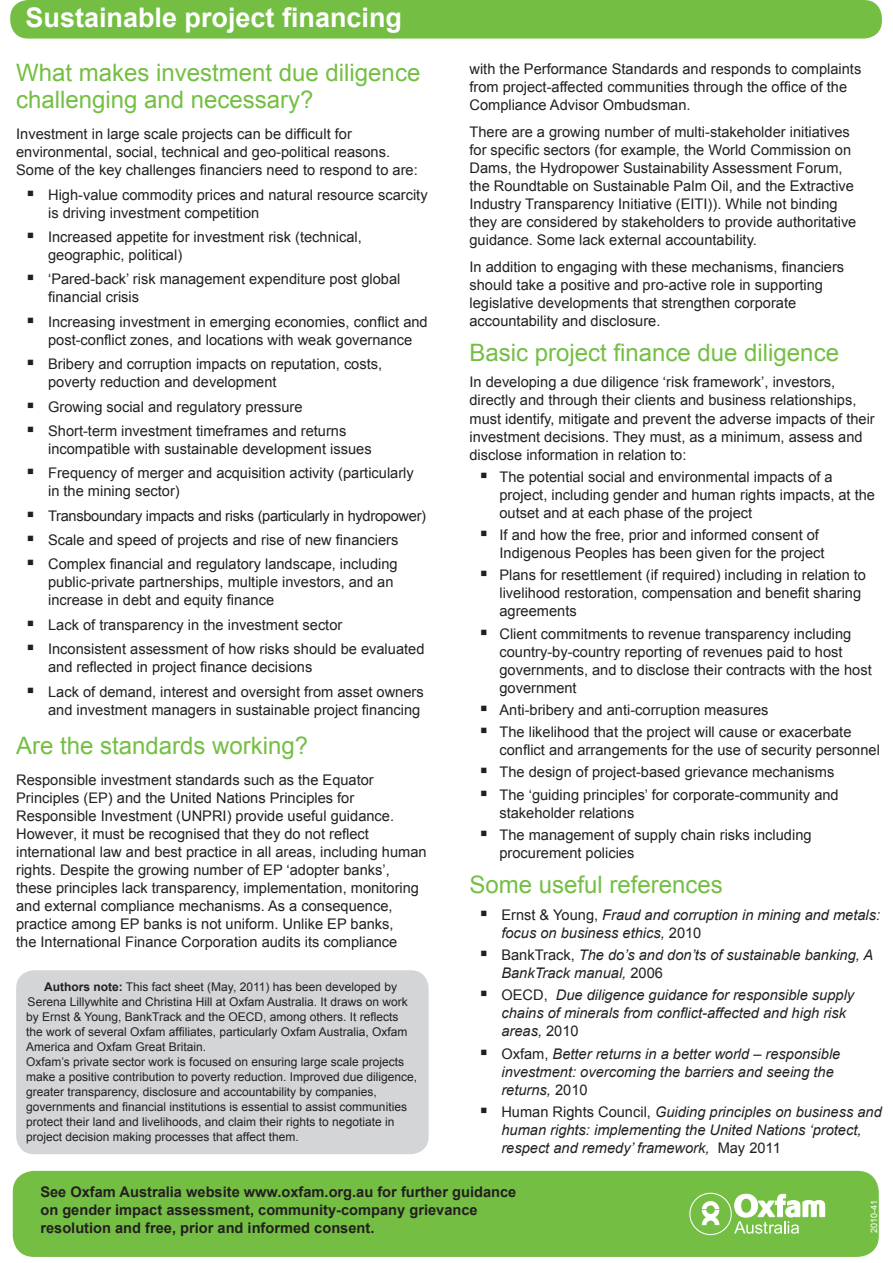
<style>
.page{position:relative;width:893px;height:1263px;background:#fff}
.page>*{position:absolute;margin:0;border:0;box-sizing:border-box;transform-origin:0 0}
.t1{font:700 27px "Arial";color:#fff}
.t2{font:24px/27px "Arial";color:#74bf43}
.t3{font:14.7px/18px "Arial";color:#231f20}
.t4{font:italic 14.7px/18px "Arial";color:#231f20}
.t5{font:700 14.7px/18px "Arial";color:#231f20}
.t6{font:14.7px "Arial";letter-spacing:-.02em;color:#231f20}
.t7{font:12px/15px "Arial";color:#231f20}
.t8{font:9px "Arial";color:#fff}
.s1{font-style:normal}
.s2{font-weight:700}
</style>
<div class="page">
<div style="left:10px;top:0;width:872px;height:39px;background:#74bf43;border-radius:18px"></div>
<div style="left:13px;top:1171px;width:866px;height:86px;background:#74bf43;border-radius:21px"></div>
<svg style="left:689px;top:1193px;width:136px;height:42px"></svg>
<div style="left:16px;top:970px;width:413px;height:184px;background:#d3d5d7;border-radius:18px"></div>
<h1 class="t1" style="left:26px;top:0;width:378px">Sustainable project financing</h1>
<p class="t3" style="left:469px;top:60px;width:393px">with the Performance Standards and responds to complaints from project-affected communities through the office of the<br>Compliance Advisor Ombudsman.</p>
<p class="t3" style="left:469px;top:123px;width:388px">There are a growing number of multi-stakeholder initiatives for specific sectors (for example, the World Commission on Dams, the Hydropower Sustainability Assessment Forum, the Roundtable on Sustainable Palm Oil, and the Extractive Industry Transparency Initiative (EITI)). While not binding they are considered by stakeholders to provide authoritative guidance. Some lack external accountability.</p>
<p class="t3" style="left:469px;top:257px;width:376px">In addition to engaging with these mechanisms, financiers should take a positive and pro-active role in supporting legislative developments that strengthen corporate accountability and disclosure.</p>
<h2 class="t2" style="left:469px;top:339px;width:371px">Basic project finance due diligence</h2>
<p class="t3" style="left:469px;top:373px;width:407px">In developing a due diligence ‘risk framework’, investors, directly and through their clients and business relationships, must identify, mitigate and prevent the adverse impacts of their investment decisions. They must, as a minimum, assess and disclose information in relation to:</p>
<p class="t3" style="left:499px;top:468px;width:377px;text-indent:-20px">▪ The potential social and environmental impacts of a project, including gender and human rights impacts, at the outset and at each phase of the project</p>
<p class="t3" style="left:499px;top:526px;width:327px;text-indent:-20px">▪ If and how the free, prior and informed consent of<br>Indigenous Peoples has been given for the project</p>
<p class="t3" style="left:499px;top:566px;width:368px;text-indent:-20px">▪ Plans for resettlement (if required) including in relation to livelihood restoration, compensation and benefit sharing agreements</p>
<p class="t3" style="left:499px;top:624px;width:374px;text-indent:-20px">▪ Client commitments to revenue transparency including country-by-country reporting of revenues paid to host governments, and to disclose their contracts with the host government</p>
<p class="t3" style="left:480px;top:701px;width:290px">▪ Anti-bribery and anti-corruption measures</p>
<p class="t3" style="left:499px;top:723px;width:382px;text-indent:-20px">▪ The likelihood that the project will cause or exacerbate conflict and arrangements for the use of security personnel</p>
<p class="t3" style="left:480px;top:763px;width:356px">▪ The design of project-based grievance mechanisms</p>
<p class="t3" style="left:499px;top:785px;width:341px;text-indent:-20px">▪ The ‘guiding principles’ for corporate-community and stakeholder relations</p>
<p class="t3" style="left:499px;top:826px;width:314px;text-indent:-20px">▪ The management of supply chain risks including procurement policies</p>
<h2 class="t2" style="left:469px;top:872px;width:255px">Some useful references</h2>
<p class="t4" style="left:501px;top:906px;width:380px;text-indent:-21px">▪ <span class="s1">Ernst &amp; Young,</span> Fraud and corruption in mining and metals: focus on business ethics, <span class="s1">2010</span></p>
<p class="t4" style="left:501px;top:946px;width:373px;text-indent:-21px">▪ <span class="s1">BankTrack,</span> The do’s and don’ts of sustainable banking, A<br>BankTrack manual, <span class="s1">2006</span></p>
<p class="t4" style="left:501px;top:986px;width:354px;text-indent:-21px">▪ <span class="s1">OECD,</span> Due diligence guidance for responsible supply chains of minerals from conflict-affected and high risk areas, <span class="s1">2010</span></p>
<p class="t4" style="left:501px;top:1045px;width:340px;text-indent:-21px">▪ <span class="s1">Oxfam,</span> Better returns in a better world – responsible investment: overcoming the barriers and seeing the returns, <span class="s1">2010</span></p>
<p class="t4" style="left:501px;top:1103px;width:382px;text-indent:-21px">▪ <span class="s1">Human Rights Council,</span> Guiding principles on business and human rights: implementing the United Nations ‘protect, respect and remedy’ framework, <span class="s1">May 2011</span></p>
<p class="t5" style="left:40px;top:1183px;width:477px">See Oxfam Australia website www.oxfam.org.au for further guidance on gender impact assessment, community-company grievance resolution and free, prior and informed consent.</p>
<h2 class="t2" style="left:16px;top:60px;width:406px">What makes investment due diligence challenging and necessary?</h2>
<p class="t3" style="left:16px;top:125px;width:403px">Investment in large scale projects can be difficult for environmental, social, technical and geo-political reasons.<br>Some of the key challenges financiers need to respond to are:</p>
<p class="t3" style="left:48px;top:186px;width:381px;text-indent:-21px">▪ High-value commodity prices and natural resource scarcity is driving investment competition</p>
<p class="t3" style="left:48px;top:228px;width:315px;text-indent:-21px">▪ Increased appetite for investment risk (technical, geographic, political)</p>
<p class="t3" style="left:48px;top:270px;width:354px;text-indent:-21px">▪ ‘Pared-back’ risk management expenditure post global financial crisis</p>
<p class="t3" style="left:27px;top:313px;width:403px;text-align:center">▪ Increasing investment in emerging economies, conflict and post-conflict zones, and locations with weak governance</p>
<p class="t3" style="left:48px;top:355px;width:336px;text-indent:-21px">▪ Bribery and corruption impacts on reputation, costs, poverty reduction and development</p>
<p class="t3" style="left:27px;top:398px;width:277px">▪ Growing social and regulatory pressure</p>
<p class="t3" style="left:48px;top:422px;width:325px;text-indent:-21px">▪ Short-term investment timeframes and returns incompatible with sustainable development issues</p>
<p class="t3" style="left:48px;top:464px;width:367px;text-indent:-21px">▪ Frequency of merger and acquisition activity (particularly in the mining sector)</p>
<p class="t6" style="left:27px;top:506px;width:401px">▪ Transboundary impacts and risks (particularly in hydropower)</p>
<p class="t3" style="left:27px;top:531px;width:373px">▪ Scale and speed of projects and rise of new financiers</p>
<p class="t3" style="left:48px;top:555px;width:351px;text-indent:-21px">▪ Complex financial and regulatory landscape, including public-private partnerships, multiple investors, and an increase in debt and equity finance</p>
<p class="t3" style="left:27px;top:616px;width:317px">▪ Lack of transparency in the investment sector</p>
<p class="t3" style="left:48px;top:640px;width:378px;text-indent:-21px">▪ Inconsistent assessment of how risks should be evaluated and reflected in project finance decisions</p>
<p class="t3" style="left:27px;top:683px;width:398px;text-align:right">▪ Lack of demand, interest and oversight from asset owners and investment managers in sustainable project financing</p>
<h2 class="t2" style="left:16px;top:733px;width:294px">Are the standards working?</h2>
<p class="t3" style="left:16px;top:771px;width:412px">Responsible investment standards such as the Equator Principles (EP) and the United Nations Principles for Responsible Investment (UNPRI) provide useful guidance.<br>However, it must be recognised that they do not reflect international law and best practice in all areas, including human rights. Despite the growing number of EP ‘adopter banks’, these principles lack transparency, implementation, monitoring and external compliance mechanisms. As a consequence, practice among EP banks is not uniform. Unlike EP banks,<br>the International Finance Corporation audits its compliance</p>
<p class="t7" style="left:26px;top:979px;width:392px;text-indent:18px"><span class="s2">Authors note:</span> This fact sheet (May, 2011) has been developed by Serena Lillywhite and Christina Hill at Oxfam Australia. It draws on work by Ernst &amp; Young, BankTrack and the OECD, among others. It reflects the work of several Oxfam affiliates, particularly Oxfam Australia, Oxfam America and Oxfam Great Britain.<br>Oxfam’s private sector work is focused on ensuring large scale projects make a positive contribution to poverty reduction. Improved due diligence, greater transparency, disclosure and accountability by companies, governments and financial institutions is essential to assist communities protect their land and livelihoods, and claim their rights to negotiate in project decision making processes that affect them.</p>
<p class="t8" style="left:868px;top:1233px;width:35px;rotate:-90deg">2010-41</p>
</div>
